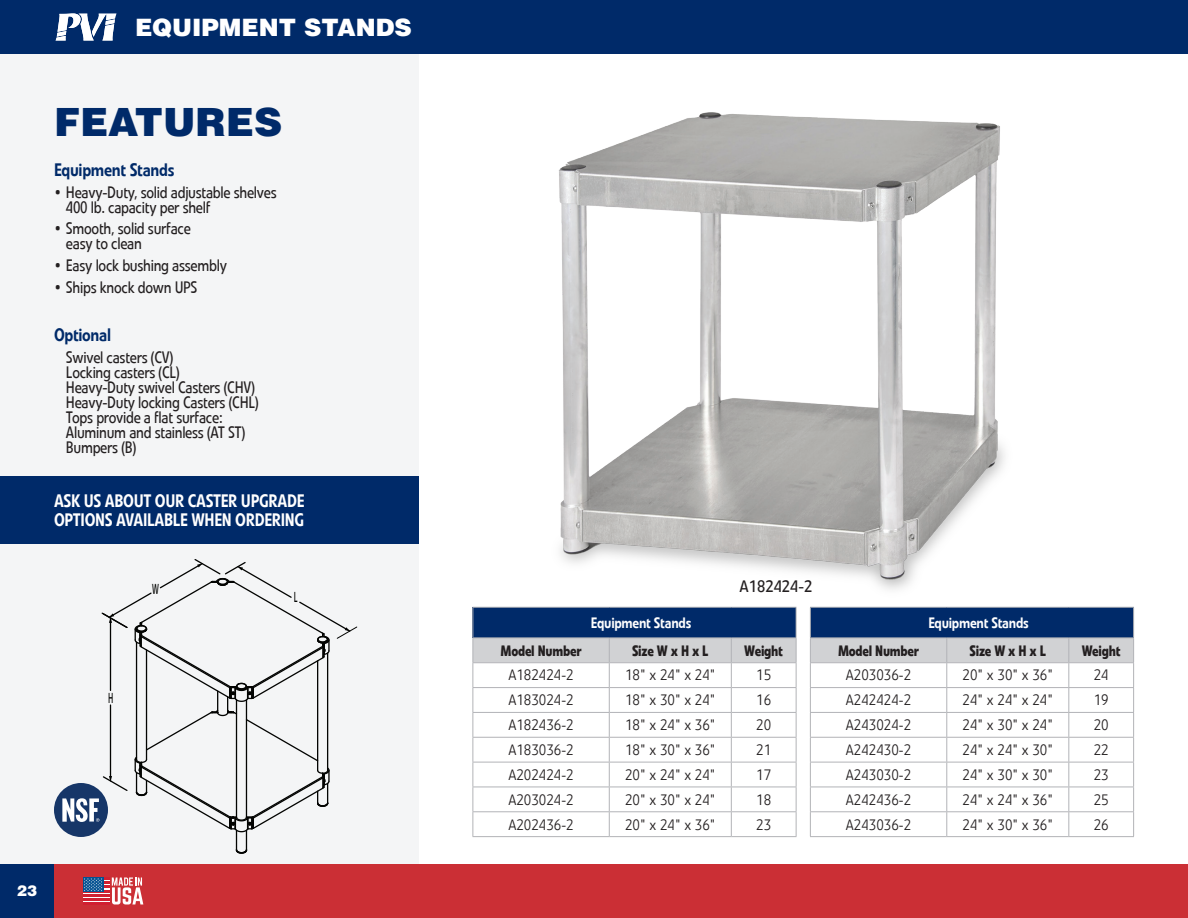
<style>
.page{position:relative;width:1188px;height:918px;background:#fff}
.page>*{position:absolute;margin:0;border:0;box-sizing:border-box;transform-origin:0 0}
.t1{font:900 39px "Helvetica LT";color:#002a69}
.t2{font:900 24px "Helvetica LT";color:#fff}
.t3{font:500 18px/19.5px "Veto Com";letter-spacing:-.02em;color:#fff;scale:.9 1}
.t4{font:500 18px "Veto Com";letter-spacing:-.02em;color:#002a69;scale:.9 1}
.t5{font:16.5px/15px "Veto Com";letter-spacing:-.02em;color:#231f20;scale:.9 1}
.t6{font:16.5px "Veto Com";color:#231f20}
.t7{font:300 15px "Veto Com";color:#231f20}
.t8{font:700 15px "Veto Com";letter-spacing:-.02em;color:#231f20;scale:.85 1}
.t9{font:500 15px "Veto Com";letter-spacing:-.02em;color:#fff;scale:.9 1}
.t10{font:900 15px "Helvetica LT Std";color:#fff}
.t11{font:14.4px "Veto Com";color:#040503;scale:.61 1}
</style>
<div class="page">
<div style="left:0;top:0;width:418px;height:918px;background:#f4f5f6"></div>
<img style="left:559px;top:112px;width:446px;height:478px">
<div style="left:0;top:476px;width:418px;height:68px;background:#002a69"></div>
<div style="left:0;top:864px;width:54px;height:54px;background:#002a69"></div>
<div style="left:54px;top:864px;width:1134px;height:54px;background:#cb2f35"></div>
<div style="left:0;top:0;width:1188px;height:54px;background:#002a69"></div>
<svg style="left:56px;top:14px;width:60px;height:26px"></svg>
<div style="left:473px;top:607px;width:323px;height:31px;background:#002a69"></div>
<hr style="left:472px;top:836px;width:137px;height:1px;background:#b2b3b7">
<hr style="left:609px;top:836px;width:122px;height:1px;background:#b2b3b7">
<hr style="left:731px;top:836px;width:65px;height:1px;background:#b2b3b7">
<svg style="left:472px;top:638px;width:325px;height:198px"></svg>
<hr style="left:472px;top:607px;width:137px;height:1px;background:#b2b3b7">
<hr style="left:472px;top:608px;width:1px;height:30px;background:#b2b3b7">
<hr style="left:609px;top:607px;width:122px;height:1px;background:#b2b3b7">
<hr style="left:731px;top:607px;width:65px;height:1px;background:#b2b3b7">
<hr style="left:796px;top:608px;width:1px;height:30px;background:#b2b3b7">
<hr style="left:472px;top:638px;width:137px;height:1px;background:#b2b3b7">
<hr style="left:609px;top:638px;width:122px;height:1px;background:#b2b3b7">
<hr style="left:731px;top:638px;width:65px;height:1px;background:#b2b3b7">
<div style="left:810px;top:607px;width:324px;height:31px;background:#002a69"></div>
<svg style="left:810px;top:639px;width:324px;height:197px"></svg>
<hr style="left:810px;top:836px;width:137px;height:1px;background:#b2b3b7">
<hr style="left:947px;top:836px;width:122px;height:1px;background:#b2b3b7">
<hr style="left:1069px;top:836px;width:65px;height:1px;background:#b2b3b7">
<hr style="left:810px;top:607px;width:137px;height:1px;background:#b2b3b7">
<hr style="left:810px;top:608px;width:1px;height:30px;background:#b2b3b7">
<hr style="left:947px;top:607px;width:122px;height:1px;background:#b2b3b7">
<hr style="left:1069px;top:607px;width:65px;height:1px;background:#b2b3b7">
<hr style="left:1133px;top:608px;width:1px;height:30px;background:#b2b3b7">
<hr style="left:810px;top:638px;width:137px;height:1px;background:#b2b3b7">
<hr style="left:947px;top:638px;width:122px;height:1px;background:#b2b3b7">
<hr style="left:1069px;top:638px;width:65px;height:1px;background:#b2b3b7">
<div style="left:54px;top:783px;width:54px;height:54px;background:#163668;border-radius:50%"></div>
<svg style="left:62px;top:559px;width:296px;height:295px"></svg>
<svg style="left:112px;top:878px;width:31px;height:26px"></svg>
<svg style="left:83px;top:880px;width:27px;height:22px"></svg>
<hr style="left:83px;top:878px;width:27px;height:2px;background:#d02031">
<hr style="left:83px;top:882px;width:27px;height:2px;background:#d02031">
<hr style="left:83px;top:886px;width:27px;height:2px;background:#d02031">
<hr style="left:83px;top:890px;width:27px;height:2px;background:#d02031">
<hr style="left:83px;top:894px;width:27px;height:2px;background:#d02031">
<hr style="left:83px;top:898px;width:27px;height:2px;background:#d02031">
<hr style="left:83px;top:902px;width:27px;height:2px;background:#d02031">
<div style="left:83px;top:878px;width:20px;height:14px;background:#045191"></div>
<svg style="left:84px;top:878px;width:18px;height:13px"></svg>
<h2 class="t2" style="left:135px;top:11px;width:278px">EQUIPMENT STANDS</h2>
<h1 class="t1" style="left:54px;top:97px;width:230px">FEATURES</h1>
<p class="t4" style="left:54px;top:159px;width:135px">Equipment Stands</p>
<p class="t5" style="left:66px;top:185px;width:236px;text-indent:-12px">• Heavy-Duty, solid adjustable shelves<br>400 lb. capacity per shelf</p>
<p class="t5" style="left:66px;top:221px;width:140px;text-indent:-12px">• Smooth, solid surface easy to clean</p>
<p class="t5" style="left:54px;top:258px;width:194px">• Easy lock bushing assembly</p>
<p class="t5" style="left:54px;top:280px;width:161px">• Ships knock down UPS</p>
<p class="t4" style="left:54px;top:324px;width:65px">Optional</p>
<p class="t5" style="left:66px;top:350px;width:216px">Swivel casters (CV)<br>Locking casters (CL)<br>Heavy-Duty swivel Casters (CHV)<br>Heavy-Duty locking Casters (CHL)<br>Tops provide a flat surface:<br>Aluminum and stainless (AT ST)<br>Bumpers (B)</p>
<p class="t3" style="left:54px;top:491px;width:280px">ASK US ABOUT OUR CASTER UPGRADE<br>OPTIONS AVAILABLE WHEN ORDERING</p>
<p class="t11" style="left:152px;top:580px;width:13px">W</p>
<p class="t6" style="left:740px;top:577px;width:74px">A182424-2</p>
<p class="t11" style="left:294px;top:589px;width:8px">L</p>
<p class="t11" style="left:108px;top:689px;width:10px">H</p>
<p class="t9" style="left:591px;top:614px;width:113px">Equipment Stands</p>
<p class="t8" style="left:501px;top:641px;width:97px">Model Number</p>
<p class="t8" style="left:632px;top:641px;width:91px">Size W x H x L</p>
<p class="t8" style="left:744px;top:641px;width:47px">Weight</p>
<p class="t7" style="left:508px;top:666px;width:67px">A182424-2</p>
<p class="t7" style="left:625px;top:666px;width:92px">18" x 24" x 24"</p>
<p class="t7" style="left:756px;top:666px;width:16px">15</p>
<p class="t7" style="left:508px;top:691px;width:67px">A183024-2</p>
<p class="t7" style="left:625px;top:691px;width:92px">18" x 30" x 24"</p>
<p class="t7" style="left:756px;top:691px;width:16px">16</p>
<p class="t7" style="left:508px;top:716px;width:67px">A182436-2</p>
<p class="t7" style="left:625px;top:716px;width:92px">18" x 24" x 36"</p>
<p class="t7" style="left:756px;top:716px;width:16px">20</p>
<p class="t7" style="left:508px;top:741px;width:67px">A183036-2</p>
<p class="t7" style="left:625px;top:741px;width:92px">18" x 30" x 36"</p>
<p class="t7" style="left:756px;top:741px;width:16px">21</p>
<p class="t7" style="left:508px;top:766px;width:67px">A202424-2</p>
<p class="t7" style="left:625px;top:766px;width:92px">20" x 24" x 24"</p>
<p class="t7" style="left:756px;top:766px;width:16px">17</p>
<p class="t7" style="left:508px;top:791px;width:67px">A203024-2</p>
<p class="t7" style="left:625px;top:791px;width:92px">20" x 30" x 24"</p>
<p class="t7" style="left:756px;top:791px;width:16px">18</p>
<p class="t7" style="left:508px;top:816px;width:67px">A202436-2</p>
<p class="t7" style="left:625px;top:816px;width:92px">20" x 24" x 36"</p>
<p class="t7" style="left:756px;top:816px;width:16px">23</p>
<p class="t10" style="left:17px;top:881px;width:22px">23</p>
<p class="t9" style="left:928px;top:614px;width:113px">Equipment Stands</p>
<p class="t8" style="left:838px;top:641px;width:97px">Model Number</p>
<p class="t8" style="left:970px;top:641px;width:91px">Size W x H x L</p>
<p class="t8" style="left:1082px;top:641px;width:47px">Weight</p>
<p class="t7" style="left:846px;top:666px;width:67px">A203036-2</p>
<p class="t7" style="left:963px;top:666px;width:92px">20" x 30" x 36"</p>
<p class="t7" style="left:1094px;top:666px;width:16px">24</p>
<p class="t7" style="left:846px;top:691px;width:67px">A242424-2</p>
<p class="t7" style="left:963px;top:691px;width:92px">24" x 24" x 24"</p>
<p class="t7" style="left:1094px;top:691px;width:16px">19</p>
<p class="t7" style="left:846px;top:716px;width:67px">A243024-2</p>
<p class="t7" style="left:963px;top:716px;width:92px">24" x 30" x 24"</p>
<p class="t7" style="left:1094px;top:716px;width:16px">20</p>
<p class="t7" style="left:846px;top:741px;width:67px">A242430-2</p>
<p class="t7" style="left:963px;top:741px;width:92px">24" x 24" x 30"</p>
<p class="t7" style="left:1094px;top:741px;width:16px">22</p>
<p class="t7" style="left:846px;top:766px;width:67px">A243030-2</p>
<p class="t7" style="left:963px;top:766px;width:92px">24" x 30" x 30"</p>
<p class="t7" style="left:1094px;top:766px;width:16px">23</p>
<p class="t7" style="left:846px;top:791px;width:67px">A242436-2</p>
<p class="t7" style="left:963px;top:791px;width:92px">24" x 24" x 36"</p>
<p class="t7" style="left:1094px;top:791px;width:16px">25</p>
<p class="t7" style="left:846px;top:816px;width:67px">A243036-2</p>
<p class="t7" style="left:963px;top:816px;width:92px">24" x 30" x 36"</p>
<p class="t7" style="left:1094px;top:816px;width:16px">26</p>
</div>
